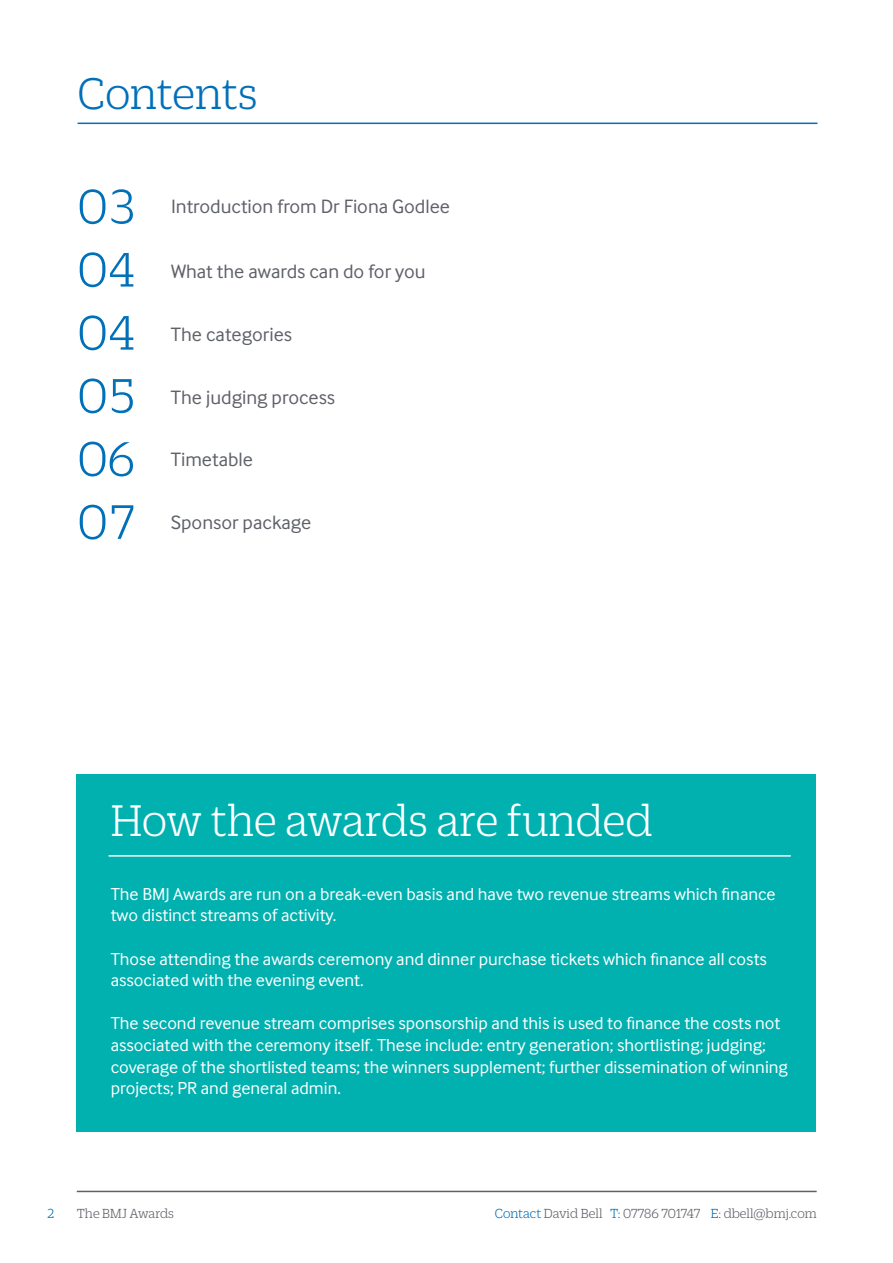
<style>
.page{position:relative;width:893px;height:1263px;background:#fff}
.page>*{position:absolute;margin:0;border:0;box-sizing:border-box;transform-origin:0 0}
.t1{font:300 52.5px/63px "Duplicate Slab";letter-spacing:.035em;color:#0070b9;text-align:justify}
.t2{font:300 48px "Duplicate Slab";color:#fff}
.t3{font:300 48px "Duplicate Slab";color:#0070b9}
.t4{font:19.95px "Inter Face";color:#5e6168}
.t5{font:18px/21.6px "Inter Face";color:#fff}
.t6{font:300 14.25px "Duplicate Slab";color:#5e6168}
.t7{font:300 14.25px "Duplicate Slab";color:#0070b9}
.s1{color:#0070b9}
</style>
<div class="page">
<hr style="left:78px;top:123px;width:739px;height:1px;background:#0070b9">
<hr style="left:77px;top:1191px;width:740px;height:1px;background:#5e6168">
<div style="left:77px;top:774px;width:739px;height:358px;background:#00b1b0"></div>
<hr style="left:109px;top:855px;width:682px;height:2px;background:#fff">
<h2 class="t3" style="left:78px;top:64px;width:182px">Contents</h2>
<h1 class="t1" style="left:78px;top:172px;width:59px">03</h1>
<p class="t4" style="left:171px;top:195px;width:281px">Introduction from Dr Fiona Godlee</p>
<h1 class="t1" style="left:78px;top:235px;width:59px">04<br>04<br>05<br>06<br>07</h1>
<p class="t4" style="left:171px;top:261px;width:256px">What the awards can do for you</p>
<p class="t4" style="left:171px;top:323px;width:123px">The categories</p>
<p class="t4" style="left:171px;top:386px;width:166px">The judging process</p>
<p class="t4" style="left:171px;top:448px;width:84px">Timetable</p>
<p class="t4" style="left:171px;top:511px;width:142px">Sponsor package</p>
<h2 class="t2" style="left:111px;top:791px;width:543px">How the awards are funded</h2>
<p class="t5" style="left:111px;top:883px;width:667px">The BMJ Awards are run on a break-even basis and have two revenue streams which finance two distinct streams of activity.</p>
<p class="t5" style="left:111px;top:948px;width:658px">Those attending the awards ceremony and dinner purchase tickets which finance all costs associated with the evening event.</p>
<p class="t5" style="left:111px;top:1012px;width:679px">The second revenue stream comprises sponsorship and this is used to finance the costs not associated with the ceremony itself. These include: entry generation; shortlisting; judging; coverage of the shortlisted teams; the winners supplement; further dissemination of winning projects; PR and general admin.</p>
<p class="t7" style="left:48px;top:1205px;width:8px">2</p>
<p class="t6" style="left:77px;top:1205px;width:99px">The BMJ Awards</p>
<p class="t6" style="left:495px;top:1205px;width:323px"><span class="s1">Contact</span> David Bell <span class="s1">T:</span> 07786 701747 <span class="s1">E:</span> dbell@bmj.com</p>
</div>
